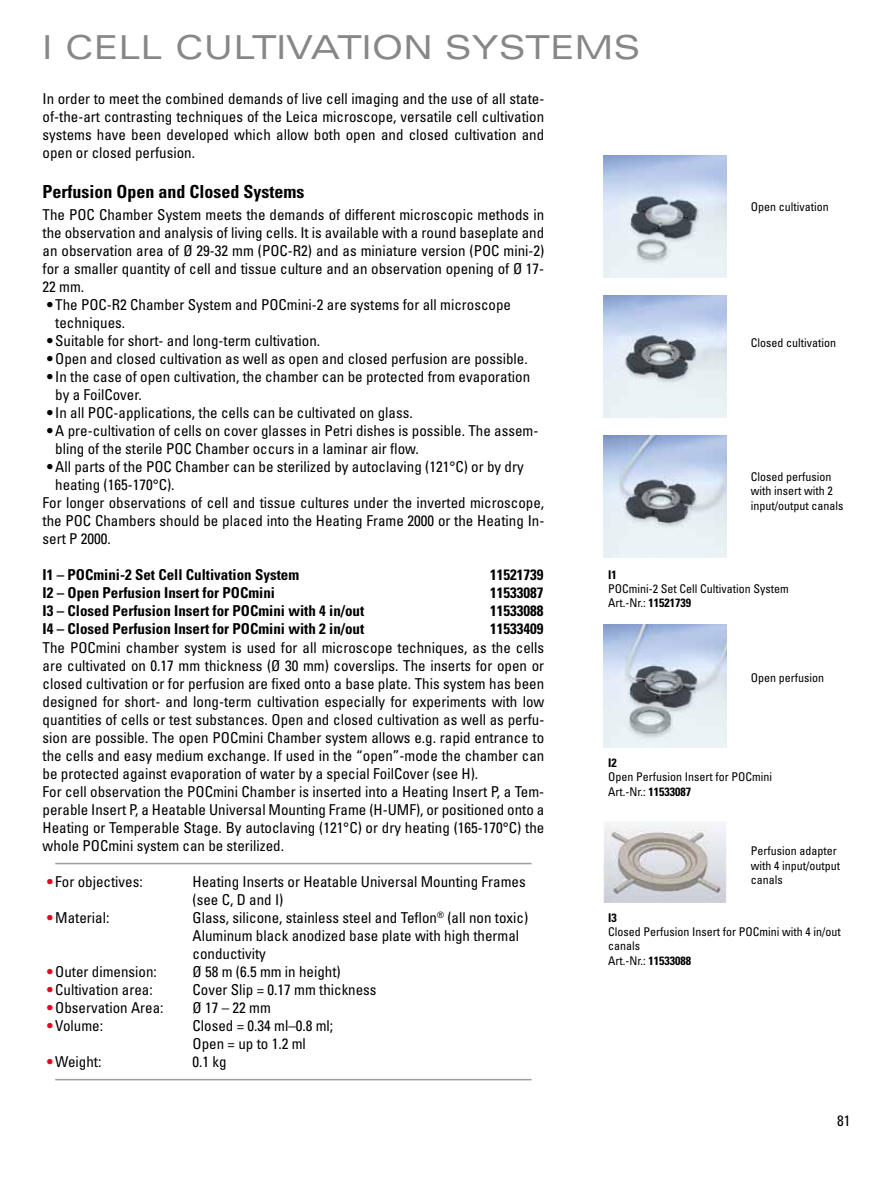
<style>
.page{position:relative;width:893px;height:1191px;background:#fff}
.page>*{position:absolute;margin:0;border:0;box-sizing:border-box;transform-origin:0 0}
.t1{font:expanded 33px "Univers LT Std";color:#878787}
.t2{font:700 condensed 18px "Univers LT Std";color:#000}
.t3{font:condensed 15px/18px "Univers LT Std";color:#000}
.t4{font:700 condensed 15px "Univers LT Std";color:#000}
.t5{font:condensed 12px/14.4px "Univers LT Std";color:#000}
.t6{font:700 condensed 12px "Univers LT Std";color:#000}
.s1{font-weight:700}
.s2{font-weight:700;color:#e40521}
</style>
<div class="page">
<hr style="left:55px;top:863px;width:476px;height:1px;background:#9d9d9c">
<hr style="left:55px;top:1079px;width:476px;height:1px;background:#9d9d9c">
<img style="left:604px;top:155px;width:122px;height:123px">
<img style="left:604px;top:435px;width:122px;height:123px">
<img style="left:604px;top:624px;width:122px;height:123px">
<img style="left:604px;top:295px;width:122px;height:123px">
<img style="left:604px;top:821px;width:123px;height:81px">
<h1 class="t1" style="left:43px;top:27px;width:599px">I CELL CULTIVATION SYSTEMS</h1>
<p class="t3" style="left:43px;top:90px;width:503px;text-align:justify">In order to meet the combined demands of live cell imaging and the use of all state&shy;of-the-art contrasting techniques of the Leica microscope, versatile cell cultivation systems have been developed which allow both open and closed cultivation and open or closed perfusion.</p>
<p class="t2" style="left:43px;top:181px;width:263px">Perfusion Open and Closed Systems</p>
<p class="t3" style="left:43px;top:206px;width:503px;text-align:justify">The POC Chamber System meets the demands of different microscopic methods in the observation and analysis of living cells. It is available with a round baseplate and an observation area of Ø 29-32 mm (POC-R2) and as miniature version (POC mini-2) for a smaller quantity of cell and tissue culture and an observation opening of Ø 17- 22 mm.</p>
<p class="t3" style="left:55px;top:296px;width:457px;text-indent:-9px"><span class="s1">•</span> The POC-R2 Chamber System and POCmini-2 are systems for all microscope techniques.</p>
<p class="t3" style="left:47px;top:332px;width:275px"><span class="s1">•</span> Suitable for short- and long-term cultivation.</p>
<p class="t3" style="left:47px;top:350px;width:482px"><span class="s1">•</span>Open and closed cultivation as well as open and closed perfusion are possible.</p>
<p class="t3" style="left:55px;top:368px;width:476px;text-indent:-9px"><span class="s1">•</span> In the case of open cultivation, the chamber can be protected from evaporation by a FoilCover.</p>
<p class="t3" style="left:47px;top:404px;width:367px"><span class="s1">•</span> In all POC-applications, the cells can be cultivated on glass.</p>
<p class="t3" style="left:55px;top:422px;width:485px;text-indent:-9px"><span class="s1">•</span>A pre-cultivation of cells on cover glasses in Petri dishes is possible. The assem&shy;bling of the sterile POC Chamber occurs in a laminar air flow.</p>
<p class="t3" style="left:47px;top:458px;width:478px"><span class="s1">•</span>All parts of the POC Chamber can be sterilized by autoclaving (121°C) or by dry</p>
<p class="t3" style="left:55px;top:476px;width:121px">heating (165-170°C).</p>
<p class="t3" style="left:43px;top:494px;width:503px">For longer observations of cell and tissue cultures under the inverted microscope,</p>
<p class="t3" style="left:43px;top:512px;width:503px">the POC Chambers should be placed into the Heating Frame 2000 or the Heating In-</p>
<p class="t3" style="left:43px;top:530px;width:70px">sert P 2000.</p>
<p class="t4" style="left:43px;top:566px;width:258px">I1 – POCmini-2 Set Cell Cultivation System</p>
<p class="t4" style="left:490px;top:566px;width:55px">11521739</p>
<p class="t4" style="left:43px;top:584px;width:234px">I2 – Open Perfusion Insert for POCmini</p>
<p class="t4" style="left:490px;top:584px;width:55px">11533087</p>
<p class="t4" style="left:43px;top:602px;width:323px">I3 – Closed Perfusion Insert for POCmini with 4 in/out</p>
<p class="t4" style="left:490px;top:602px;width:55px">11533088</p>
<p class="t4" style="left:43px;top:620px;width:323px">I4 – Closed Perfusion Insert for POCmini with 2 in/out</p>
<p class="t4" style="left:490px;top:620px;width:55px">11533409</p>
<p class="t3" style="left:43px;top:638px;width:503px">The POCmini chamber system is used for all microscope techniques, as the cells are cultivated on 0.17 mm thickness (Ø 30 mm) coverslips. The inserts for open or closed cultivation or for perfusion are fixed onto a base plate. This system has been designed for short- and long-term cultivation especially for experiments with low quantities of cells or test substances. Open and closed cultivation as well as perfu&shy;sion are possible. The open POCmini Chamber system allows e.g. rapid entrance to the cells and easy medium exchange. If used in the “open”-mode the chamber can be protected against evaporation of water by a special FoilCover (see H).<br>For cell observation the POCmini Chamber is inserted into a Heating Insert P, a Tem&shy;perable Insert P, a Heatable Universal Mounting Frame (H-UMF), or positioned onto a Heating or Temperable Stage. By autoclaving (121°C) or dry heating (165-170°C) the whole POCmini system can be sterilized.</p>
<p class="t3" style="left:47px;top:872px;width:97px"><span class="s2">•</span> For objectives:</p>
<p class="t3" style="left:193px;top:872px;width:335px">Heating Inserts or Heatable Universal Mounting Frames (see C, D and I)</p>
<p class="t3" style="left:47px;top:908px;width:64px"><span class="s2">•</span> Material:</p>
<p class="t3" style="left:193px;top:908px;width:337px">Glass, silicone, stainless steel and Teflon<sup>®</sup> (all non toxic)<br>Aluminum black anodized base plate with high thermal conductivity</p>
<p class="t3" style="left:47px;top:962px;width:112px"><span class="s2">•</span>Outer dimension:</p>
<p class="t3" style="left:193px;top:962px;width:150px">Ø 58 m (6.5 mm in height)</p>
<p class="t3" style="left:47px;top:980px;width:107px"><span class="s2">•</span> Cultivation area:</p>
<p class="t3" style="left:193px;top:980px;width:186px">Cover Slip = 0.17 mm thickness</p>
<p class="t3" style="left:47px;top:998px;width:118px"><span class="s2">•</span>Observation Area:</p>
<p class="t3" style="left:193px;top:998px;width:80px">Ø 17 – 22 mm</p>
<p class="t3" style="left:47px;top:1016px;width:58px"><span class="s2">•</span> Volume:</p>
<p class="t3" style="left:193px;top:1016px;width:142px">Closed = 0.34 ml–0.8 ml;<br>Open = up to 1.2 ml</p>
<p class="t3" style="left:47px;top:1052px;width:56px"><span class="s2">•</span>Weight:</p>
<p class="t3" style="left:193px;top:1052px;width:36px">0.1 kg</p>
<p class="t5" style="left:751px;top:199px;width:79px">Open cultivation</p>
<p class="t5" style="left:751px;top:336px;width:87px">Closed cultivation</p>
<p class="t5" style="left:751px;top:469px;width:94px">Closed perfusion with insert with 2 input/output canals</p>
<p class="t6" style="left:608px;top:567px;width:10px">I1</p>
<p class="t5" style="left:608px;top:581px;width:182px">POCmini-2 Set Cell Cultivation System<br>Art.-Nr.: <span class="s1">11521739</span></p>
<p class="t5" style="left:751px;top:670px;width:75px">Open perfusion</p>
<p class="t6" style="left:608px;top:755px;width:10px">I2</p>
<p class="t5" style="left:608px;top:769px;width:165px">Open Perfusion Insert for POCmini<br>Art.-Nr.: <span class="s1">11533087</span></p>
<p class="t5" style="left:751px;top:843px;width:91px">Perfusion adapter with 4 input/output canals</p>
<p class="t6" style="left:608px;top:910px;width:10px">I3</p>
<p class="t5" style="left:608px;top:924px;width:234px">Closed Perfusion Insert for POCmini with 4 in/out canals<br>Art.-Nr.: <span class="s1">11533088</span></p>
<p class="t3" style="left:837px;top:1111px;width:15px">81</p>
</div>
